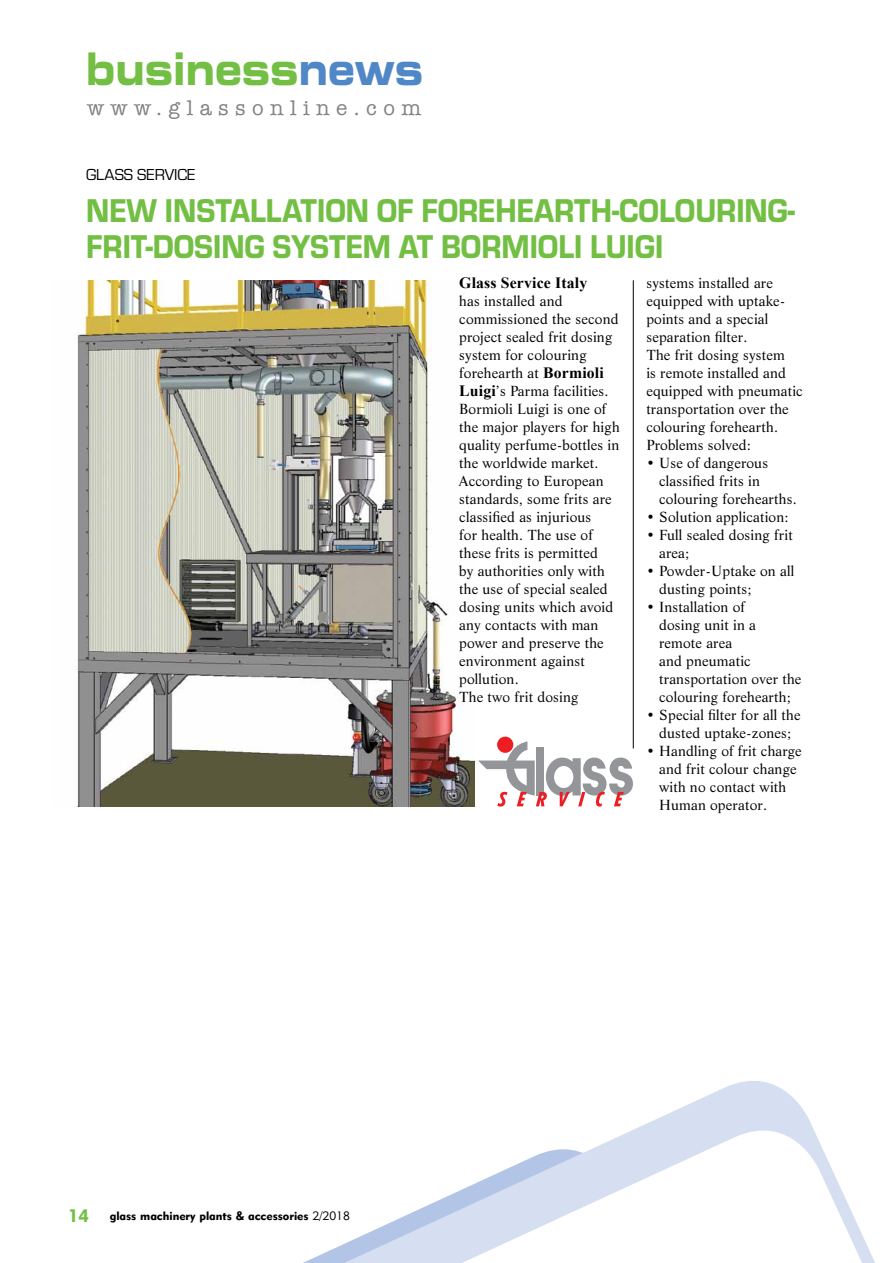
<style>
.page{position:relative;width:893px;height:1263px;background:#fff}
.page>*{position:absolute;margin:0;border:0;box-sizing:border-box;transform-origin:0 0}
.t1{font:45px "Eurostile Bold Extended Two";color:#72bf44;scale:.8 1}
.t2{font:34.2px/36px "Eurostile T Heav";color:#72bf44;scale:.9 1}
.t3{font:21.3px "American Typewriter";letter-spacing:.305em;color:#808285}
.t4{font:16.5px "Eurostile T";color:#000}
.t5{font:700 15.75px "Times New Roman";letter-spacing:.01em;color:#000}
.t6{font:14.25px/18px "Life BT";letter-spacing:.01em;color:#000}
.t7{font:12px "Geometric 415 BT Black A";color:#000}
.s1{color:#5087c7}
.s2{font-family:"Times New Roman";font-weight:700;font-size:15.75px}
.s3{font-size:17.85px;color:#72bf44}
.s4{font-family:"Geometric 415 BT Lite A"}
</style>
<div class="page">
<img style="left:76px;top:280px;width:398px;height:527px">
<svg style="left:303px;top:1081px;width:501px;height:182px"></svg>
<svg style="left:367px;top:1111px;width:508px;height:152px"></svg>
<hr style="left:633px;top:280px;width:1px;height:468px;background:#000">
<svg style="left:478px;top:741px;width:155px;height:65px"></svg>
<div style="left:497px;top:737px;width:16px;height:16px;background:#ed1d24;border-radius:50%"></div>
<h1 class="t1" style="left:86px;top:37px;width:423px">business<span class="s1">news</span></h1>
<h3 class="t3" style="left:87px;top:96px;width:335px">www.glassonline.com</h3>
<p class="t4" style="left:86px;top:166px;width:111px">GLASS SERVICE</p>
<h2 class="t2" style="left:86px;top:193px;width:789px">NEW INSTALLATION OF FOREHEARTH-COLOURING-<br>FRIT-DOSING SYSTEM AT BORMIOLI LUIGI</h2>
<p class="t5" style="left:459px;top:272px;width:129px">Glass Service Italy</p>
<p class="t6" style="left:459px;top:291px;width:162px">has installed and commissioned the second project sealed frit dosing system for colouring forehearth at <span class="s2">Bormioli<br>Luigi</span>’s Parma facilities.<br>Bormioli Luigi is one of the major players for high quality perfume-bottles in the worldwide market.<br>According to European standards, some frits are classified as injurious<br>for health. The use of these frits is permitted<br>by authorities only with the use of special sealed dosing units which avoid any contacts with man power and preserve the environment against pollution.<br>The two frit dosing</p>
<p class="t6" style="left:646px;top:273px;width:158px">systems installed are equipped with uptake&shy;points and a special separation filter.<br>The frit dosing system<br>is remote installed and equipped with pneumatic transportation over the colouring forehearth.<br>Problems solved:</p>
<p class="t6" style="left:659px;top:453px;width:139px;text-indent:-13px">• Use of dangerous classified frits in colouring forehearths.</p>
<p class="t6" style="left:646px;top:507px;width:144px">• Solution application:</p>
<p class="t6" style="left:659px;top:525px;width:135px;text-indent:-13px">• Full sealed dosing frit area;</p>
<p class="t6" style="left:659px;top:561px;width:137px;text-indent:-13px">• Powder-Uptake on all dusting points;</p>
<p class="t6" style="left:659px;top:597px;width:144px;text-indent:-13px">• Installation of<br>dosing unit in a remote area<br>and pneumatic transportation over the colouring forehearth;</p>
<p class="t6" style="left:646px;top:705px;width:156px;text-align:center">• Special filter for all the dusted uptake-zones;</p>
<p class="t6" style="left:659px;top:741px;width:144px;text-indent:-13px">• Handling of frit charge and frit colour change with no contact with<br>Human operator.</p>
<p class="t7" style="left:68px;top:1208px;width:283px"><span class="s3">14</span> glass machinery plants &amp; accessories <span class="s4">2/2018</span></p>
</div>
